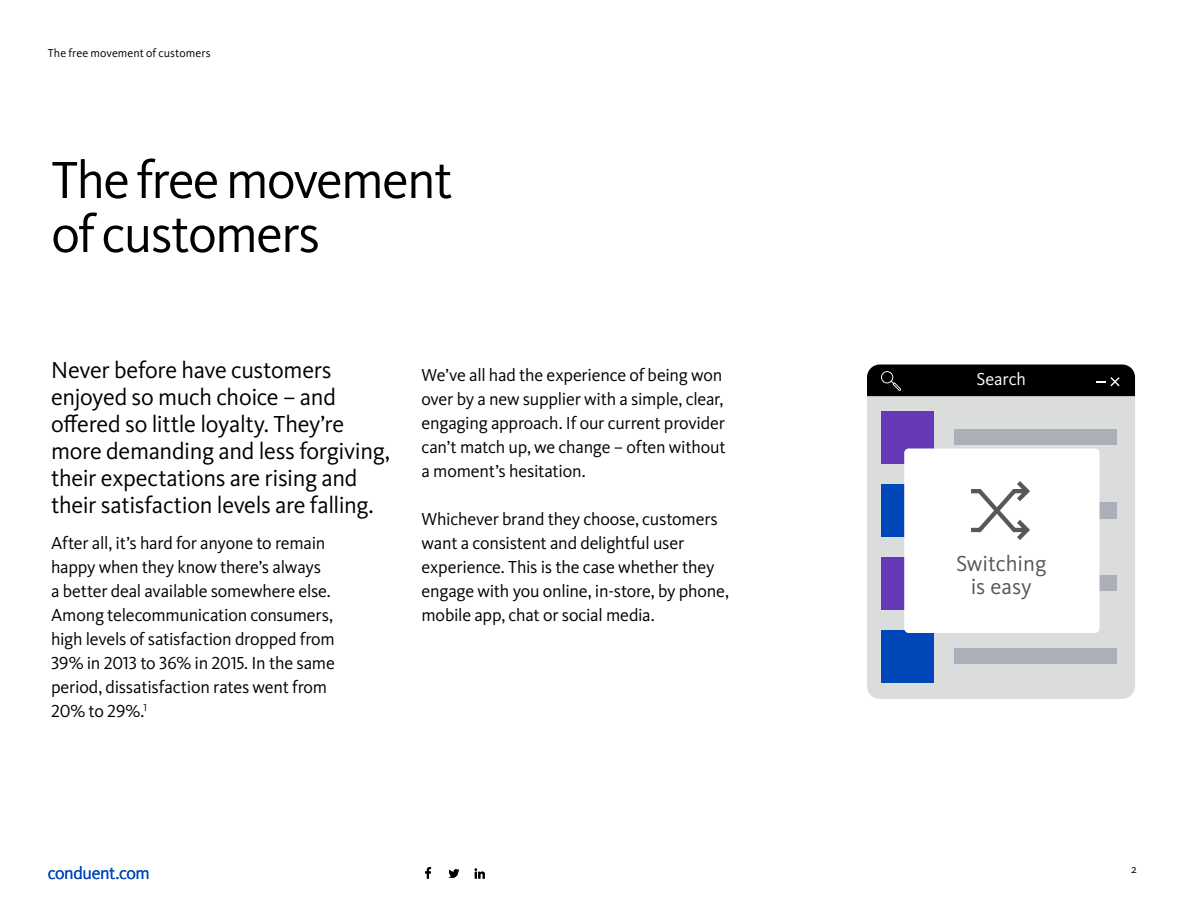
<style>
.page{position:relative;width:1188px;height:918px;background:#fff}
.page>*{position:absolute;margin:0;border:0;box-sizing:border-box;transform-origin:0 0}
.t1{font:54px/54px "Kievit Pro";letter-spacing:-.03em;color:#000}
.t2{font:24px/27px "Kievit Pro";letter-spacing:-.015em;color:#000}
.t3{font:22.5px/22.5px "Kievit Pro";color:#55585a;text-align:center}
.t4{font:18px/24px "Kievit Pro";letter-spacing:-.015em;color:#000}
.t5{font:18px "Kievit Pro";letter-spacing:-.02em;color:#0047ba}
.t6{font:18px "Kievit Pro";color:#fff}
.t7{font:12px "Kievit Pro";letter-spacing:.005em;color:#000}
</style>
<div class="page">
<div style="left:867px;top:396px;width:268px;height:303px;background:#dadddc"></div>
<div style="left:881px;top:411px;width:53px;height:53px;background:#663ab6"></div>
<div style="left:881px;top:484px;width:53px;height:53px;background:#0047ba"></div>
<div style="left:881px;top:557px;width:53px;height:53px;background:#663ab6"></div>
<div style="left:881px;top:630px;width:53px;height:53px;background:#0047ba"></div>
<div style="left:954px;top:429px;width:163px;height:16px;background:#aaafb9"></div>
<div style="left:954px;top:502px;width:163px;height:17px;background:#aaafb9"></div>
<div style="left:954px;top:576px;width:163px;height:15px;background:#aaafb9"></div>
<div style="left:954px;top:649px;width:163px;height:15px;background:#aaafb9"></div>
<div style="left:904px;top:448px;width:196px;height:185px;background:#fff;border-radius:4px"></div>
<svg style="left:971px;top:481px;width:59px;height:59px"></svg>
<div style="left:867px;top:364px;width:268px;height:32px;background:#000"></div>
<svg style="left:425px;top:867px;width:6px;height:12px"></svg>
<svg style="left:449px;top:869px;width:10px;height:9px"></svg>
<svg style="left:475px;top:868px;width:10px;height:11px"></svg>
<p class="t7" style="left:48px;top:46px;width:164px">The free movement of customers</p>
<h1 class="t1" style="left:51px;top:153px;width:403px">The free movement of customers</h1>
<h2 class="t2" style="left:51px;top:356px;width:341px">Never before have customers enjoyed so much choice – and offered so little loyalty. They’re more demanding and less forgiving, their expectations are rising and their satisfaction levels are falling.</h2>
<p class="t4" style="left:51px;top:531px;width:285px">After all, it’s hard for anyone to remain happy when they know there’s always<br>a better deal available somewhere else.<br>Among telecommunication consumers, high levels of satisfaction dropped from 39% in 2013 to 36% in 2015. In the same period, dissatisfaction rates went from 20% to 29%.<sup>1</sup></p>
<p class="t4" style="left:422px;top:363px;width:306px">We’ve all had the experience of being won over by a new supplier with a simple, clear, engaging approach. If our current provider can’t match up, we change – often without a moment’s hesitation.</p>
<p class="t4" style="left:422px;top:507px;width:309px">Whichever brand they choose, customers want a consistent and delightful user experience. This is the case whether they engage with you online, in-store, by phone, mobile app, chat or social media.</p>
<p class="t5" style="left:48px;top:862px;width:103px">conduent.com</p>
<p class="t6" style="left:976px;top:368px;width:51px">Search</p>
<p class="t3" style="left:956px;top:552px;width:92px">Switching is easy</p>
<p class="t7" style="left:1131px;top:862px;width:7px">2</p>
</div>
